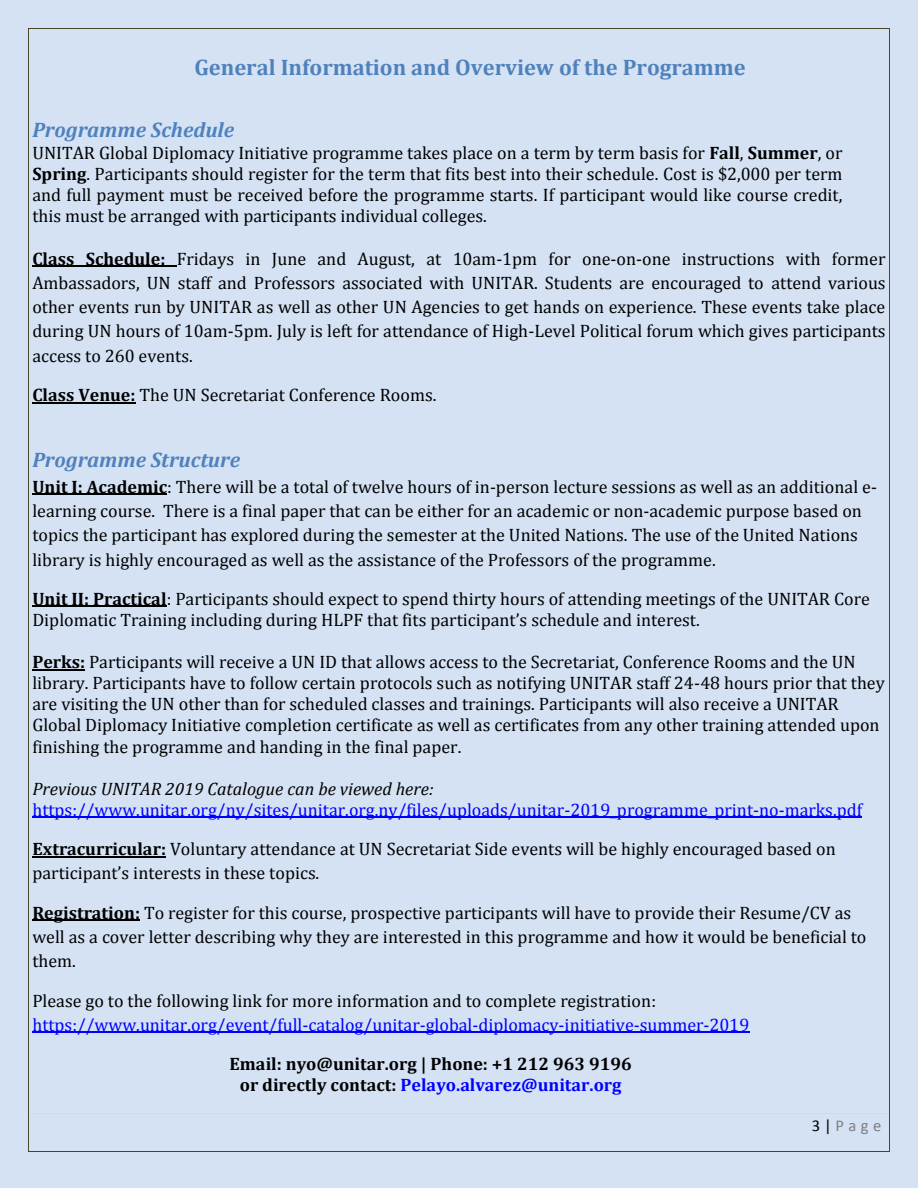
<style>
.page{position:relative;width:918px;height:1188px;background:#d4e2f4}
.page>*{position:absolute;margin:0;border:0;box-sizing:border-box;transform-origin:0 0}
.t1{font:700 22.5px "Cambria";color:#4f81bd}
.t2{font:italic 700 21px "Cambria";color:#4f81bd}
.t3{font:18px/21.1px "Cambria";color:#000}
.t4{font:18px/24.3px "Cambria";color:#00f}
.t5{font:italic 18px "Cambria";color:#000}
.t6{font:700 18px "Cambria";color:#00f}
.t7{font:700 18px "Cambria";color:#000}
.t8{font:16.5px "Calibri";color:#7f7f7f}
.s1{font-weight:700}
.s2{color:#000}
</style>
<div class="page">
<hr style="left:30px;top:1113px;width:858px;height:1px;background:#d9d9d9">
<hr style="left:32px;top:266px;width:145px;height:1px;background:#000">
<hr style="left:32px;top:402px;width:104px;height:1px;background:#000">
<hr style="left:32px;top:494px;width:135px;height:1px;background:#000">
<hr style="left:32px;top:606px;width:135px;height:1px;background:#000">
<hr style="left:32px;top:669px;width:53px;height:2px;background:#000">
<hr style="left:32px;top:817px;width:830px;height:1px;background:#00f">
<hr style="left:32px;top:856px;width:134px;height:2px;background:#000">
<hr style="left:32px;top:920px;width:108px;height:1px;background:#000">
<hr style="left:32px;top:1032px;width:717px;height:1px;background:#00f">
<hr style="left:29px;top:28px;width:860px;height:1px;background:#4a442a">
<hr style="left:28px;top:29px;width:1px;height:1122px;background:#4a442a">
<hr style="left:889px;top:29px;width:1px;height:1122px;background:#4a442a">
<hr style="left:29px;top:1151px;width:860px;height:1px;background:#4a442a">
<h1 class="t1" style="left:194px;top:54px;width:553px">General Information and Overview of the Programme</h1>
<p class="t2" style="left:32px;top:117px;width:204px">Programme Schedule</p>
<p class="t3" style="left:32px;top:142px;width:812px;text-align:justify">UNITAR Global Diplomacy Initiative programme takes place on a term by term basis for <span class="s1">Fall</span>, <span class="s1">Summer</span>, or <span class="s1">Spring</span>. Participants should register for the term that fits best into their schedule. Cost is $2,000 per term and full payment must be received before the programme starts. If participant would like course credit, this must be arranged with participants individual colleges.</p>
<p class="t3" style="left:32px;top:246px;width:855px;line-height:24.3px;text-align:justify"><span class="s1">Class Schedule:</span> Fridays in June and August, at 10am-1pm for one-on-one instructions with former Ambassadors, UN staff and Professors associated with UNITAR. Students are encouraged to attend various other events run by UNITAR as well as other UN Agencies to get hands on experience. These events take place during UN hours of 10am-5pm. July is left for attendance of High-Level Political forum which gives participants access to 260 events.</p>
<p class="t3" style="left:32px;top:384px;width:406px"><span class="s1">Class Venue:</span> The UN Secretariat Conference Rooms.</p>
<p class="t2" style="left:32px;top:447px;width:209px">Programme Structure</p>
<p class="t3" style="left:32px;top:474px;width:846px;line-height:24.3px"><span class="s1">Unit I: Academic</span>: There will be a total of twelve hours of in-person lecture sessions as well as an additional e&shy;learning course. There is a final paper that can be either for an academic or non-academic purpose based on topics the participant has explored during the semester at the United Nations. The use of the United Nations library is highly encouraged as well as the assistance of the Professors of the programme.</p>
<p class="t3" style="left:32px;top:588px;width:839px"><span class="s1">Unit II: Practical</span>: Participants should expect to spend thirty hours of attending meetings of the UNITAR Core<br>Diplomatic Training including during HLPF that fits participant’s schedule and interest.</p>
<p class="t3" style="left:32px;top:651px;width:854px"><span class="s1">Perks:</span> Participants will receive a UN ID that allows access to the Secretariat, Conference Rooms and the UN library. Participants have to follow certain protocols such as notifying UNITAR staff 24-48 hours prior that they are visiting the UN other than for scheduled classes and trainings. Participants will also receive a UNITAR Global Diplomacy Initiative completion certificate as well as certificates from any other training attended upon finishing the programme and handing in the final paper.</p>
<p class="t5" style="left:32px;top:778px;width:403px">Previous UNITAR 2019 Catalogue can be viewed here:</p>
<p class="t4" style="left:32px;top:797px;width:831px">https://www.unitar.org/ny/sites/unitar.org.ny/files/uploads/unitar-2019_programme_print-no-marks.pdf</p>
<p class="t3" style="left:32px;top:837px;width:805px;line-height:24.2px"><span class="s1">Extracurricular:</span> Voluntary attendance at UN Secretariat Side events will be highly encouraged based on participant’s interests in these topics.</p>
<p class="t3" style="left:32px;top:900px;width:836px;line-height:24.2px"><span class="s1">Registration:</span> To register for this course, prospective participants will have to provide their Resume/CV as well as a cover letter describing why they are interested in this programme and how it would be beneficial to them.</p>
<p class="t4" style="left:32px;top:988px;width:718px"><span class="s2">Please go to the following link for more information and to complete registration: </span>https://www.unitar.org/event/full-catalog/unitar-global-diplomacy-initiative-summer-2019</p>
<p class="t7" style="left:230px;top:1053px;width:404px">Email: nyo@unitar.org | Phone: +1 212 963 9196</p>
<p class="t6" style="left:240px;top:1074px;width:383px"><span class="s2">or directly contact:</span> Pelayo.alvarez@unitar.org</p>
<p class="t8" style="left:812px;top:1119px;width:71px"><span class="s2">3|</span> Page</p>
</div>
